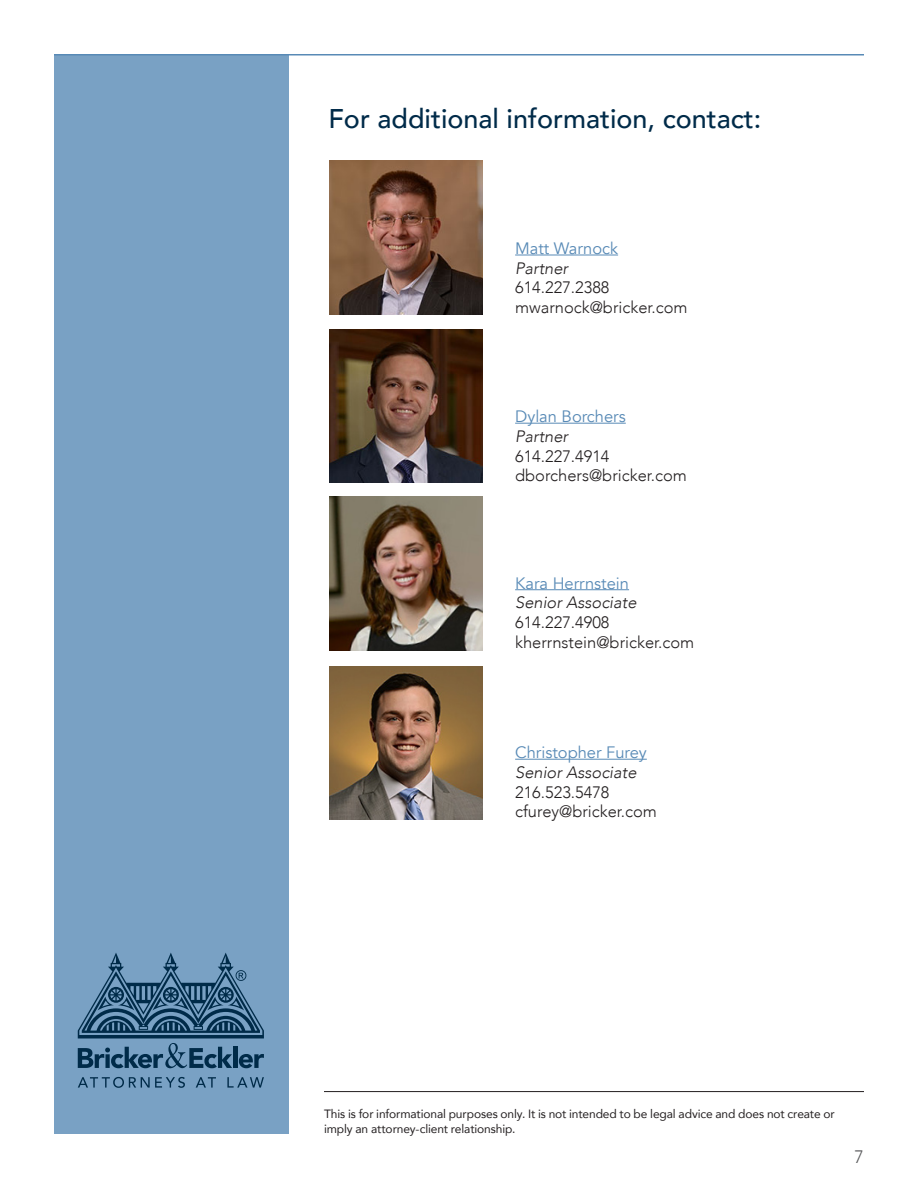
<style>
.page{position:relative;width:918px;height:1188px;background:#fff}
.page>*{position:absolute;margin:0;border:0;box-sizing:border-box;transform-origin:0 0}
.t1{font:500 27px "Avenir LT Com";color:#002b49}
.t2{font:300 18px "Avenir LT Com";color:#57585a}
.t3{font:300 16.5px "Avenir LT Com";color:#231f20}
.t4{font:16.5px "Avenir LT Com";color:#588ab6}
.t5{font:italic 300 16.5px "Avenir LT Com";color:#231f20}
.Body{font:12px/15px "Avenir LT Com";letter-spacing:-.01em;color:#231f20}
</style>
<div class="page">
<div style="left:54px;top:54px;width:235px;height:1080px;background:#79a1c4"></div>
<hr style="left:515px;top:423px;width:111px;height:1px;background:#588ab6">
<hr style="left:515px;top:255px;width:103px;height:1px;background:#588ab6">
<hr style="left:54px;top:54px;width:810px;height:2px;background:#588ab6">
<svg style="left:78px;top:1077px;width:107px;height:11px"></svg>
<svg style="left:196px;top:1077px;width:20px;height:11px"></svg>
<svg style="left:227px;top:1077px;width:37px;height:11px"></svg>
<svg style="left:78px;top:953px;width:186px;height:115px"></svg>
<img style="left:329px;top:329px;width:153px;height:154px">
<hr style="left:324px;top:1091px;width:540px;height:1px;background:#231f20">
<img style="left:329px;top:161px;width:153px;height:153px">
<hr style="left:515px;top:589px;width:114px;height:1px;background:#588ab6">
<img style="left:329px;top:497px;width:153px;height:153px">
<hr style="left:515px;top:759px;width:132px;height:1px;background:#588ab6">
<img style="left:329px;top:666px;width:153px;height:154px">
<p class="t1" style="left:328px;top:103px;width:434px">For additional information, contact:</p>
<p class="t4" style="left:515px;top:238px;width:104px">Matt Warnock</p>
<p class="t5" style="left:515px;top:258px;width:54px">Partner</p>
<p class="t3" style="left:515px;top:278px;width:96px">614.227.2388</p>
<p class="t3" style="left:515px;top:298px;width:174px">mwarnock@bricker.com</p>
<p class="t4" style="left:515px;top:406px;width:112px">Dylan Borchers</p>
<p class="t5" style="left:515px;top:426px;width:54px">Partner</p>
<p class="t3" style="left:515px;top:446px;width:96px">614.227.4914</p>
<p class="t3" style="left:515px;top:466px;width:173px">dborchers@bricker.com</p>
<p class="t4" style="left:515px;top:573px;width:115px">Kara Herrnstein</p>
<p class="t5" style="left:515px;top:593px;width:123px">Senior Associate</p>
<p class="t3" style="left:515px;top:613px;width:96px">614.227.4908</p>
<p class="t3" style="left:515px;top:632px;width:181px">kherrnstein@bricker.com</p>
<p class="t4" style="left:515px;top:742px;width:133px">Christopher Furey</p>
<p class="t5" style="left:515px;top:762px;width:123px">Senior Associate</p>
<p class="t3" style="left:515px;top:782px;width:96px">216.523.5478</p>
<p class="t3" style="left:515px;top:802px;width:143px">cfurey@bricker.com</p>
<p class="Body" style="left:324px;top:1106px;width:512px">This is for informational purposes only. It is not intended to be legal advice and does not create or imply an attorney-client relationship.</p>
<p class="t2" style="left:855px;top:1146px;width:11px">7</p>
</div>
